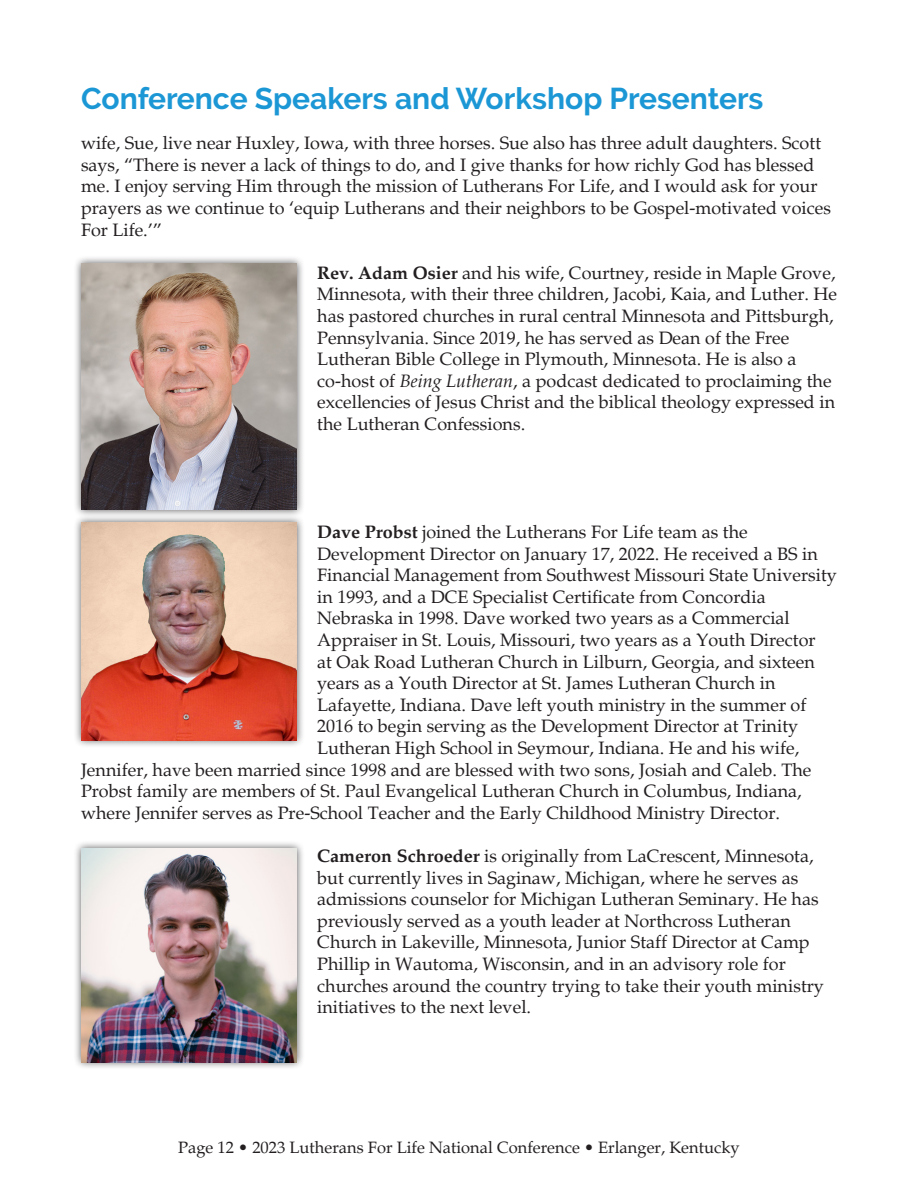
<style>
.page{position:relative;width:918px;height:1188px;background:#fff}
.page>*{position:absolute;margin:0;border:0;box-sizing:border-box;transform-origin:0 0}
.t1{font:700 30px "Raleway";color:#1c97d5}
.t2{font:18px/21.6px "Palatino";color:#231f20}
.t3{font:16.5px "Palatino";color:#231f20}
.s1{font-weight:700}
.s2{font-style:italic}
</style>
<div class="page">
<div style="left:73px;top:255px;width:232px;height:263px;background:#231f20;opacity:.75"></div>
<img style="left:81px;top:264px;width:216px;height:246px">
<div style="left:73px;top:514px;width:232px;height:234px;background:#231f20;opacity:.75"></div>
<img style="left:81px;top:523px;width:216px;height:217px">
<div style="left:73px;top:841px;width:232px;height:229px;background:#231f20;opacity:.75"></div>
<img style="left:81px;top:849px;width:216px;height:213px">
<p class="t1" style="left:81px;top:82px;width:684px">Conference Speakers and Workshop Presenters</p>
<p class="t2" style="left:81px;top:133px;width:752px">wife, Sue, live near Huxley, Iowa, with three horses. Sue also has three adult daughters. Scott says, “There is never a lack of things to do, and I give thanks for how richly God has blessed me. I enjoy serving Him through the mission of Lutherans For Life, and I would ask for your prayers as we continue to ‘equip Lutherans and their neighbors to be Gospel-motivated voices For Life.’”</p>
<p class="t2" style="left:317px;top:262px;width:521px"><span class="s1">Rev. Adam Osier</span> and his wife, Courtney, reside in Maple Grove, Minnesota, with their three children, Jacobi, Kaia, and Luther. He has pastored churches in rural central Minnesota and Pittsburgh, Pennsylvania. Since 2019, he has served as Dean of the Free Lutheran Bible College in Plymouth, Minnesota. He is also a co-host of <span class="s2">Being Lutheran</span>, a podcast dedicated to proclaiming the excellencies of Jesus Christ and the biblical theology expressed in the Lutheran Confessions.</p>
<p class="t2" style="left:317px;top:521px;width:432px"><span class="s1">Dave Probst</span> joined the Lutherans For Life team as the</p>
<p class="t2" style="left:317px;top:543px;width:502px">Development Director on January 17, 2022. He received a BS in</p>
<p class="t2" style="left:317px;top:565px;width:521px">Financial Management from Southwest Missouri State University</p>
<p class="t2" style="left:317px;top:586px;width:450px">in 1993, and a DCE Specialist Certificate from Concordia</p>
<p class="t2" style="left:317px;top:608px;width:474px">Nebraska in 1998. Dave worked two years as a Commercial</p>
<p class="t2" style="left:317px;top:629px;width:500px">Appraiser in St. Louis, Missouri, two years as a Youth Director</p>
<p class="t2" style="left:317px;top:651px;width:499px">at Oak Road Lutheran Church in Lilburn, Georgia, and sixteen</p>
<p class="t2" style="left:317px;top:673px;width:460px">years as a Youth Director at St. James Lutheran Church in</p>
<p class="t2" style="left:317px;top:694px;width:491px">Lafayette, Indiana. Dave left youth ministry in the summer of</p>
<p class="t2" style="left:317px;top:716px;width:482px">2016 to begin serving as the Development Director at Trinity</p>
<p class="t2" style="left:317px;top:737px;width:483px">Lutheran High School in Seymour, Indiana. He and his wife,</p>
<p class="t2" style="left:81px;top:759px;width:732px">Jennifer, have been married since 1998 and are blessed with two sons, Josiah and Caleb. The</p>
<p class="t2" style="left:81px;top:781px;width:722px">Probst family are members of St. Paul Evangelical Lutheran Church in Columbus, Indiana,</p>
<p class="t2" style="left:81px;top:802px;width:700px">where Jennifer serves as Pre-School Teacher and the Early Childhood Ministry Director.</p>
<p class="t2" style="left:317px;top:845px;width:508px"><span class="s1">Cameron Schroeder</span> is originally from LaCrescent, Minnesota, but currently lives in Saginaw, Michigan, where he serves as admissions counselor for Michigan Lutheran Seminary. He has previously served as a youth leader at Northcross Lutheran Church in Lakeville, Minnesota, Junior Staff Director at Camp Phillip in Wautoma, Wisconsin, and in an advisory role for churches around the country trying to take their youth ministry initiatives to the next level.</p>
<p class="t3" style="left:178px;top:1138px;width:563px">Page 12 <span class="s1">•</span> 2023 Lutherans For Life National Conference • Erlanger, Kentucky</p>
</div>
